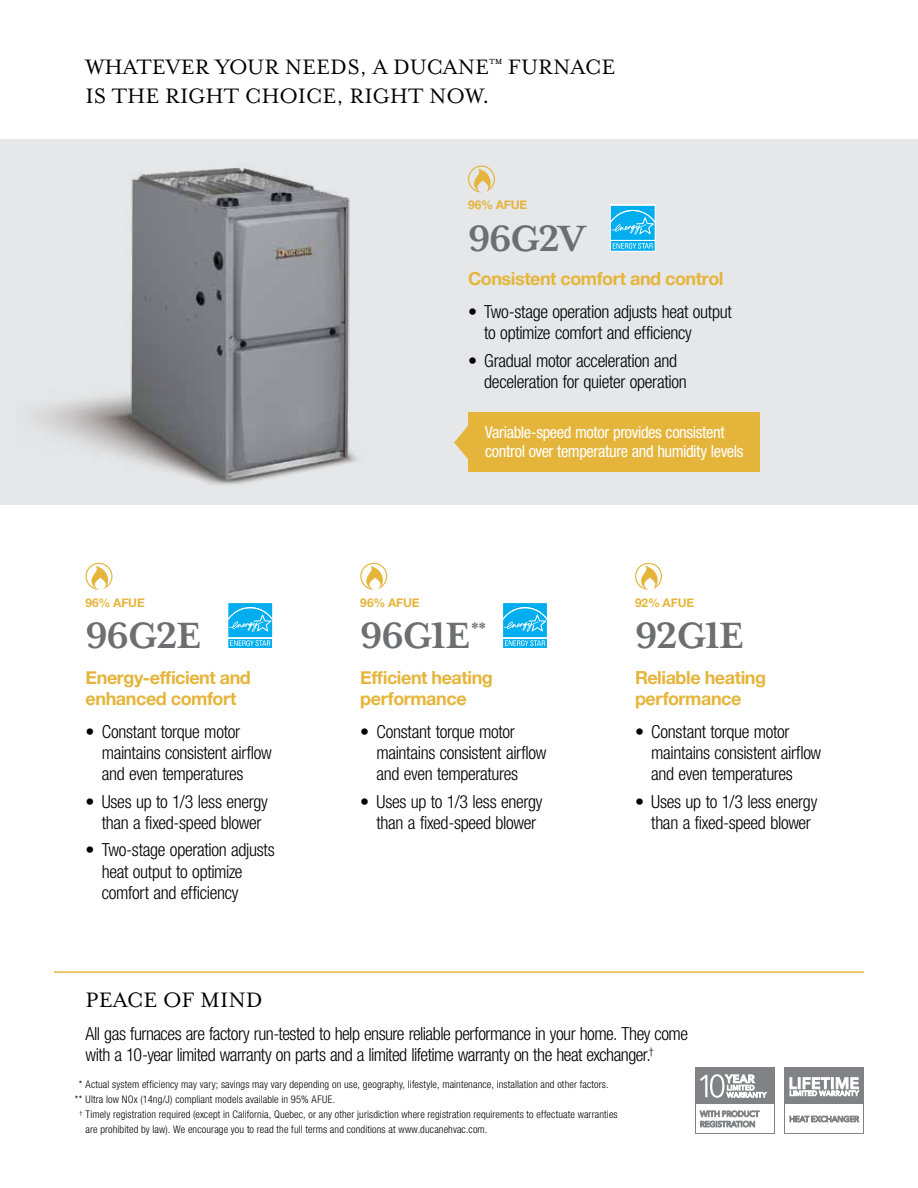
<style>
.page{position:relative;width:918px;height:1188px;background:#fff}
.page>*{position:absolute;margin:0;border:0;box-sizing:border-box;transform-origin:0 0}
.t1{font:700 42px "Mrs Eaves XL Serif OT";letter-spacing:-.03em;color:#6d6e71}
.t2{font:24px/28.5px "Mrs Eaves Lining OT";color:#000}
.t3{font:300 condensed 18px/21px "Helvetica Neue LT Std";letter-spacing:-.02em;color:#000}
.t4{font:700 18px/21px "Helvetica Neue";letter-spacing:-.025em;color:#e5b53b}
.t5{font:700 17.55px "Mrs Eaves XL Serif OT";color:#6d6e71}
.t6{font:condensed 16.5px/19.5px "Helvetica Neue LT Std";letter-spacing:-.025em;color:#fff}
.t7{font:700 12px "Helvetica Neue";letter-spacing:-.01em;color:#e5b53b}
.t8{font:300 condensed 10.5px/15px "Helvetica Neue LT Std";letter-spacing:.015em;color:#000}
.t9{font:300 condensed 6.15px "Helvetica Neue LT Std";color:#000}
</style>
<div class="page">
<div style="left:0;top:139px;width:918px;height:365px;background:#e6e7e8"></div>
<div style="left:468px;top:413px;width:292px;height:59px;background:#e5b53b"></div>
<svg style="left:454px;top:426px;width:14px;height:33px"></svg>
<svg style="left:635px;top:563px;width:27px;height:27px"></svg>
<svg style="left:86px;top:563px;width:26px;height:27px"></svg>
<svg style="left:228px;top:603px;width:45px;height:45px;background:#35bef2"></svg>
<svg style="left:360px;top:563px;width:27px;height:27px"></svg>
<svg style="left:503px;top:603px;width:44px;height:45px;background:#30bdf1"></svg>
<svg style="left:468px;top:166px;width:27px;height:27px"></svg>
<div style="left:610px;top:205px;width:46px;height:36px;background:#def4fc"></div>
<svg style="left:610px;top:206px;width:46px;height:46px;background:#3ac0f2"></svg>
<hr style="left:54px;top:971px;width:810px;height:2px;background:#e5b53b">
<div style="left:695px;top:1068px;width:80px;height:66px;background:#808285"></div>
<div style="left:696px;top:1105px;width:78px;height:28px;background:#fff"></div>
<svg style="left:700px;top:1111px;width:59px;height:16px"></svg>
<svg style="left:700px;top:1074px;width:66px;height:24px"></svg>
<div style="left:785px;top:1068px;width:79px;height:66px;background:#808285"></div>
<div style="left:786px;top:1105px;width:77px;height:28px;background:#fff"></div>
<svg style="left:790px;top:1078px;width:69px;height:18px"></svg>
<svg style="left:790px;top:1116px;width:69px;height:6px"></svg>
<img style="left:15px;top:166px;width:357px;height:339px">
<h2 class="t2" style="left:86px;top:53px;width:531px">WHATEVER YOUR NEEDS, A DUCANE<sup>™</sup> FURNACE<br>IS THE RIGHT CHOICE, RIGHT NOW.</h2>
<p class="t7" style="left:468px;top:196px;width:61px">96% AFUE</p>
<h1 class="t1" style="left:468px;top:215px;width:119px">96G2V</h1>
<p class="t4" style="left:468px;top:269px;width:257px">Consistent comfort and control</p>
<p class="t3" style="left:484px;top:301px;width:249px;text-indent:-16px">• Two-stage operation adjusts heat output to optimize comfort and efficiency</p>
<p class="t3" style="left:484px;top:350px;width:204px;text-indent:-16px">• Gradual motor acceleration and deceleration for quieter operation</p>
<p class="t6" style="left:485px;top:422px;width:260px">Variable-speed motor provides consistent control over temperature and humidity levels</p>
<p class="t7" style="left:86px;top:593px;width:61px">96% AFUE</p>
<p class="t7" style="left:360px;top:593px;width:61px">96% AFUE</p>
<p class="t7" style="left:635px;top:593px;width:61px">92% AFUE</p>
<h1 class="t1" style="left:86px;top:612px;width:117px">96G2E</h1>
<h1 class="t1" style="left:360px;top:612px;width:111px">96G1E</h1>
<p class="t5" style="left:471px;top:618px;width:16px">**</p>
<h1 class="t1" style="left:635px;top:612px;width:110px">92G1E</h1>
<p class="t4" style="left:86px;top:667px;width:167px">Energy-efficient and enhanced comfort</p>
<p class="t3" style="left:102px;top:721px;width:172px;text-indent:-16px">• Constant torque motor maintains consistent airflow and even temperatures</p>
<p class="t3" style="left:86px;top:791px;width:184px;text-align:center">• Uses up to 1/3 less energy than a fixed-speed blower</p>
<p class="t3" style="left:102px;top:839px;width:175px;text-indent:-16px">• Two-stage operation adjusts heat output to optimize comfort and efficiency</p>
<p class="t4" style="left:360px;top:667px;width:134px">Efficient heating performance</p>
<p class="t3" style="left:376px;top:721px;width:172px;text-indent:-16px">• Constant torque motor maintains consistent airflow and even temperatures</p>
<p class="t3" style="left:360px;top:791px;width:184px;text-align:center">• Uses up to 1/3 less energy than a fixed-speed blower</p>
<p class="t4" style="left:635px;top:667px;width:133px">Reliable heating performance</p>
<p class="t3" style="left:651px;top:721px;width:172px;text-indent:-16px">• Constant torque motor maintains consistent airflow and even temperatures</p>
<p class="t3" style="left:635px;top:791px;width:184px;text-align:center">• Uses up to 1/3 less energy than a fixed-speed blower</p>
<h2 class="t2" style="left:86px;top:986px;width:179px">PEACE OF MIND</h2>
<p class="t3" style="left:86px;top:1023px;width:604px">All gas furnaces are factory run-tested to help ensure reliable performance in your home. They come with a 10-year limited warranty on parts and a limited lifetime warranty on the heat exchanger.<sup>†</sup></p>
<p class="t8" style="left:75px;top:1077px;width:535px;text-indent:4px">* Actual system efficiency may vary; savings may vary depending on use, geography, lifestyle, maintenance, installation and other factors. ** Ultra low NOx (14ng/J) compliant models available in 95% AFUE.</p>
<p class="t8" style="left:86px;top:1107px;width:534px">Timely registration required (except in California, Quebec, or any other jurisdiction where registration requirements to effectuate warranties are prohibited by law). We encourage you to read the full terms and conditions at www.ducanehvac.com.</p>
<p class="t9" style="left:80px;top:1109px;width:4px">†</p>
</div>
